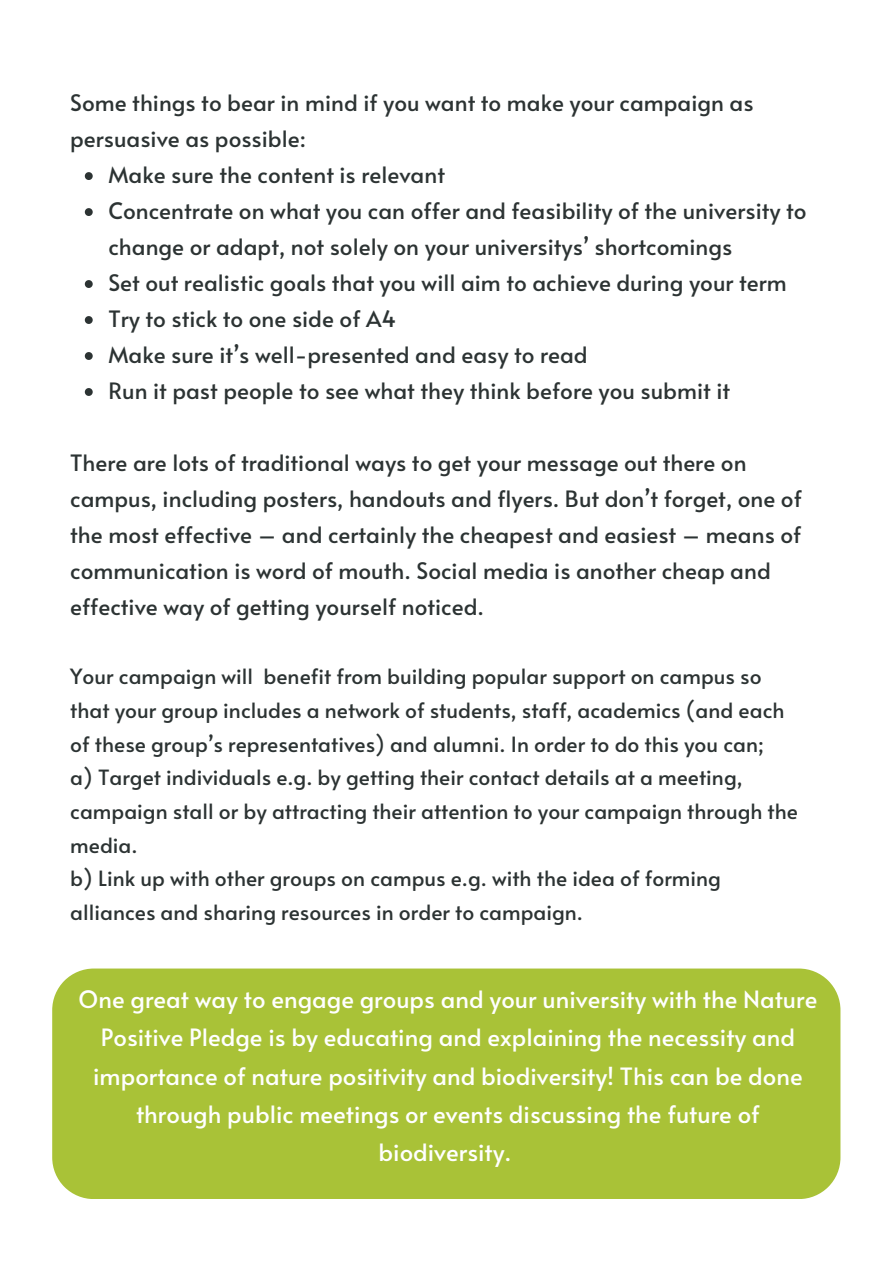
<style>
.page{position:relative;width:893px;height:1264px;background:#fff}
.page>*{position:absolute;margin:0;border:0;box-sizing:border-box;transform-origin:0 0}
.t1{font:23.85px/38.2px "Alata";color:#fff;text-align:center}
.t2{font:22.5px/36px "Alata";color:#2c3333}
.t3{font:21px/33.8px "Alata";color:#2c3333}
</style>
<div class="page">
<svg style="left:85px;top:172px;width:8px;height:8px"></svg>
<svg style="left:85px;top:208px;width:8px;height:8px"></svg>
<svg style="left:85px;top:280px;width:8px;height:8px"></svg>
<svg style="left:85px;top:316px;width:8px;height:8px"></svg>
<svg style="left:85px;top:352px;width:8px;height:8px"></svg>
<svg style="left:85px;top:388px;width:8px;height:8px"></svg>
<div style="left:52px;top:968px;width:788px;height:231px;background:#a9c237"></div>
<p class="t2" style="left:70px;top:84px;width:685px">Some things to bear in mind if you want to make your campaign as persuasive as possible:</p>
<p class="t2" style="left:108px;top:156px;width:338px">Make sure the content is relevant</p>
<p class="t2" style="left:108px;top:192px;width:699px">Concentrate on what you can offer and feasibility of the university to change or adapt, not solely on your universitys’ shortcomings</p>
<p class="t2" style="left:108px;top:264px;width:680px">Set out realistic goals that you will aim to achieve during your term</p>
<p class="t2" style="left:108px;top:300px;width:289px">Try to stick to one side of A4</p>
<p class="t2" style="left:108px;top:336px;width:481px">Make sure it’s well-presented and easy to read</p>
<p class="t2" style="left:108px;top:372px;width:623px">Run it past people to see what they think before you submit it</p>
<p class="t2" style="left:70px;top:444px;width:733px">There are lots of traditional ways to get your message out there on campus, including posters, handouts and flyers. But don’t forget, one of the most effective – and certainly the cheapest and easiest – means of communication is word of mouth. Social media is another cheap and effective way of getting yourself noticed.</p>
<p class="t3" style="left:70px;top:658px;width:715px">Your campaign will benefit from building popular support on campus so that your group includes a network of students, staff, academics (and each of these group’s representatives) and alumni. In order to do this you can;</p>
<p class="t3" style="left:70px;top:759px;width:729px">a) Target individuals e.g. by getting their contact details at a meeting, campaign stall or by attracting their attention to your campaign through the media.</p>
<p class="t3" style="left:70px;top:861px;width:652px">b) Link up with other groups on campus e.g. with the idea of forming alliances and sharing resources in order to campaign.</p>
<p class="t1" style="left:78px;top:979px;width:740px">One great way to engage groups and your university with the Nature Positive Pledge is by educating and explaining the necessity and importance of nature positivity and biodiversity! This can be done through public meetings or events discussing the future of biodiversity.</p>
</div>
